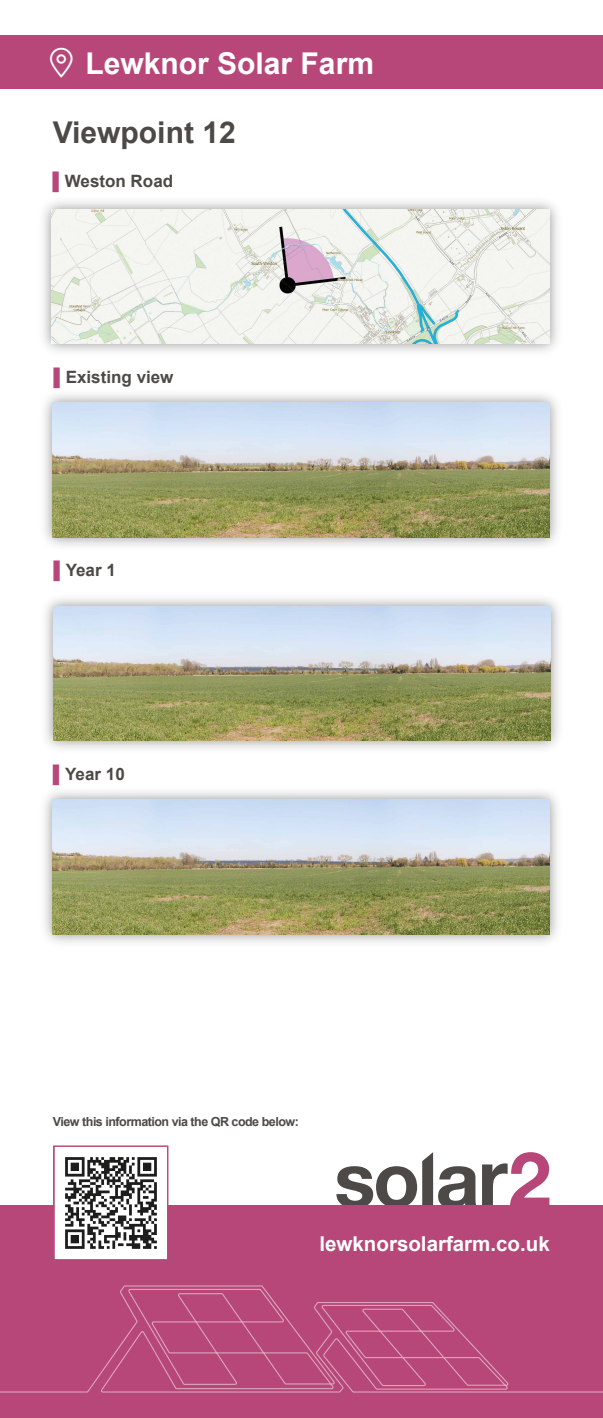
<style>
.page{position:relative;width:603px;height:1418px;background:#fff}
.page>*{position:absolute;margin:0;border:0;box-sizing:border-box;transform-origin:0 0}
.t1{font:700 30px "Arial";color:#fff}
.t2{font:700 30px "Arial";color:#4d4946}
.t3{font:700 20.5px "Arial";color:#fff}
.t4{font:700 17px "Arial";color:#4d4946}
.t5{font:700 12.5px "Arial";letter-spacing:-.04em;color:#4d4946}
.s1{color:#b74778}
</style>
<div class="page">
<svg style="left:516px;top:1152px;width:29px;height:6px"></svg>
<div style="left:0;top:1205px;width:602px;height:212px;background:#b74778"></div>
<svg style="left:0;top:1158px;width:602px;height:234px"></svg>
<div style="left:0;top:35px;width:602px;height:54px;background:#b74778"></div>
<img style="left:43px;top:201px;width:515px;height:151px">
<img style="left:51px;top:209px;width:498px;height:134px">
<img style="left:44px;top:394px;width:514px;height:152px">
<img style="left:53px;top:403px;width:496px;height:134px">
<img style="left:45px;top:598px;width:514px;height:151px">
<img style="left:54px;top:606px;width:496px;height:134px">
<img style="left:44px;top:791px;width:514px;height:152px">
<img style="left:52px;top:799px;width:496px;height:135px">
<svg style="left:55px;top:1157px;width:111px;height:101px"></svg>
<div style="left:53px;top:1145px;width:115px;height:115px;border:1px solid #b74778"></div>
<h1 class="t1" style="left:85px;top:43px;width:290px">Lewknor Solar Farm</h1>
<h1 class="t2" style="left:53px;top:112px;width:184px">Viewpoint 12</h1>
<h3 class="t4" style="left:53px;top:169px;width:122px"><span class="s1">▌</span>Weston Road</h3>
<h3 class="t4" style="left:54px;top:365px;width:121px"><span class="s1">▌</span>Existing view</h3>
<h3 class="t4" style="left:54px;top:559px;width:64px"><span class="s1">▌</span>Year 1</h3>
<h3 class="t4" style="left:53px;top:762px;width:73px"><span class="s1">▌</span>Year 10</h3>
<p class="t5" style="left:53px;top:1113px;width:247px">View this information via the QR code below:</p>
<h2 class="t3" style="left:319px;top:1230px;width:232px">lewknorsolarfarm.co.uk</h2>
</div>
